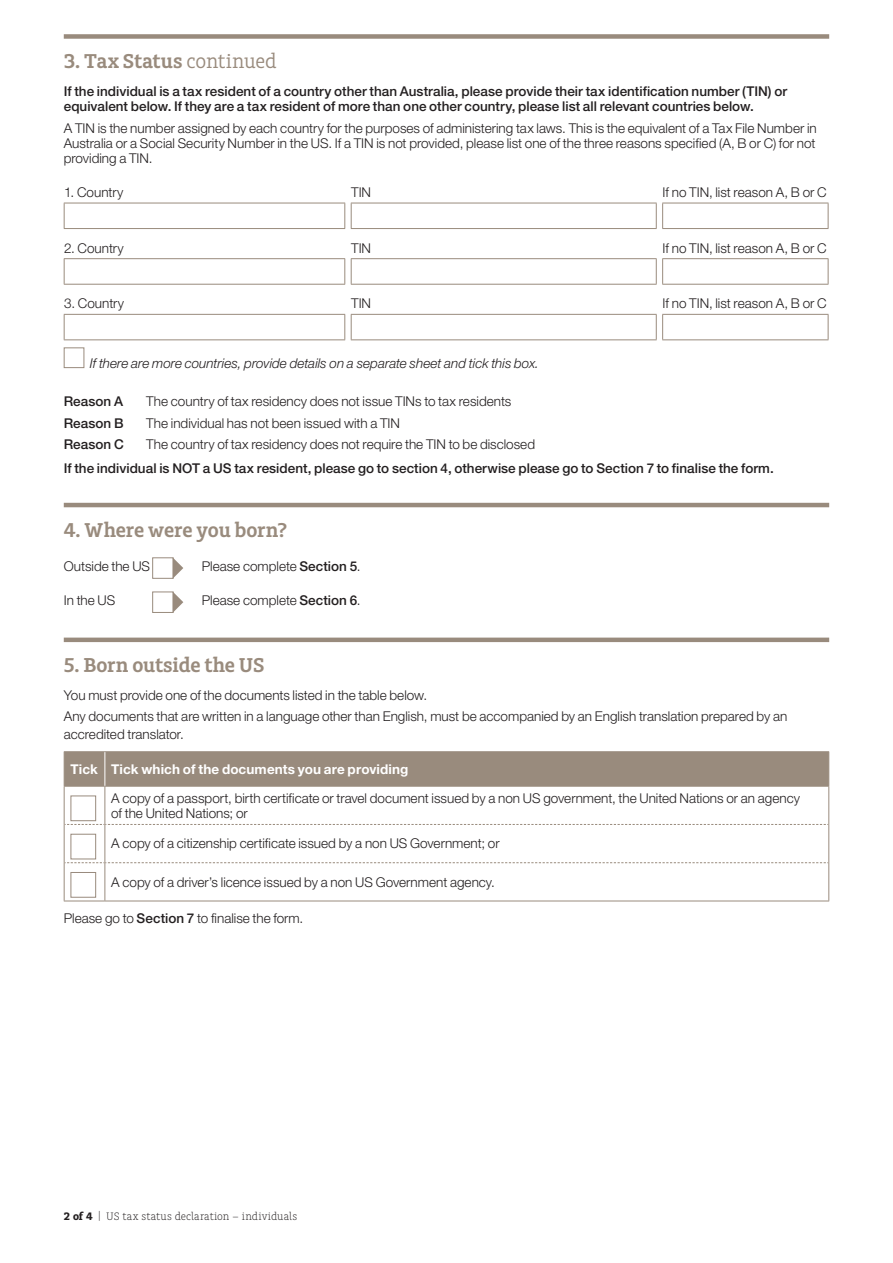
<style>
.page{position:relative;width:893px;height:1263px;background:#fff}
.page>*{position:absolute;margin:0;border:0;box-sizing:border-box;transform-origin:0 0}
.t1{font:600 21px "Charlie Std";letter-spacing:-.005em;color:#998b7d}
.t2{font:300 13.5px/15px "Helvetica Neue LT Std";color:#231f20}
.t3{font:500 13.5px/15px "Helvetica Neue LT Std";color:#231f20}
.t4{font:italic 300 13.5px "Helvetica Neue LT Std";letter-spacing:-.005em;color:#231f20}
.t5{font:700 13.5px "Helvetica Neue LT Std";letter-spacing:.01em;color:#fff}
.t6{font:300 11.25px "Charlie Std";letter-spacing:.015em;color:#231f20}
.s1{font-weight:400}
.s2{font-weight:500}
.s3{font-weight:700;font-size:11.4px}
.s4{font-size:11.4px}
</style>
<div class="page">
<div style="left:64px;top:34px;width:765px;height:5px;background:#998b7d"></div>
<hr style="left:64px;top:503px;width:765px;height:4px;background:#998b7d">
<hr style="left:64px;top:638px;width:765px;height:4px;background:#998b7d">
<hr style="left:64px;top:203px;width:281px;height:1px;background:#998b7d">
<svg style="left:64px;top:203px;width:1px;height:25px"></svg>
<svg style="left:344px;top:203px;width:1px;height:25px"></svg>
<hr style="left:64px;top:228px;width:281px;height:1px;background:#998b7d">
<hr style="left:351px;top:203px;width:306px;height:1px;background:#998b7d">
<svg style="left:351px;top:203px;width:1px;height:25px"></svg>
<hr style="left:351px;top:228px;width:306px;height:1px;background:#998b7d">
<hr style="left:662px;top:203px;width:166px;height:1px;background:#998b7d">
<svg style="left:656px;top:203px;width:7px;height:25px"></svg>
<svg style="left:828px;top:203px;width:1px;height:25px"></svg>
<hr style="left:662px;top:228px;width:166px;height:1px;background:#998b7d">
<hr style="left:64px;top:258px;width:281px;height:1px;background:#998b7d">
<svg style="left:64px;top:259px;width:1px;height:25px"></svg>
<svg style="left:344px;top:259px;width:1px;height:25px"></svg>
<hr style="left:64px;top:284px;width:281px;height:1px;background:#998b7d">
<hr style="left:351px;top:258px;width:306px;height:1px;background:#998b7d">
<svg style="left:351px;top:259px;width:1px;height:25px"></svg>
<hr style="left:351px;top:284px;width:306px;height:1px;background:#998b7d">
<hr style="left:662px;top:258px;width:166px;height:1px;background:#998b7d">
<svg style="left:656px;top:259px;width:7px;height:25px"></svg>
<svg style="left:828px;top:259px;width:1px;height:25px"></svg>
<hr style="left:662px;top:284px;width:166px;height:1px;background:#998b7d">
<hr style="left:64px;top:314px;width:281px;height:1px;background:#998b7d">
<svg style="left:64px;top:315px;width:1px;height:24px"></svg>
<svg style="left:344px;top:315px;width:1px;height:24px"></svg>
<hr style="left:64px;top:339px;width:281px;height:1px;background:#998b7d">
<hr style="left:351px;top:314px;width:306px;height:1px;background:#998b7d">
<svg style="left:351px;top:315px;width:1px;height:24px"></svg>
<hr style="left:351px;top:339px;width:306px;height:1px;background:#998b7d">
<hr style="left:662px;top:314px;width:166px;height:1px;background:#998b7d">
<svg style="left:656px;top:315px;width:7px;height:24px"></svg>
<svg style="left:828px;top:315px;width:1px;height:24px"></svg>
<hr style="left:662px;top:339px;width:166px;height:1px;background:#998b7d">
<div style="left:64px;top:347px;width:20px;height:21px;border:1px solid #998b7d"></div>
<div style="left:152px;top:557px;width:22px;height:22px;background:#fff;border:1px solid #998b7d"></div>
<svg style="left:173px;top:557px;width:10px;height:22px"></svg>
<div style="left:152px;top:591px;width:22px;height:22px;background:#fff;border:1px solid #998b7d"></div>
<svg style="left:173px;top:591px;width:10px;height:22px"></svg>
<div style="left:65px;top:752px;width:763px;height:34px;background:#998b7d"></div>
<hr style="left:64px;top:751px;width:41px;height:1px;background:#998b7d">
<hr style="left:64px;top:752px;width:1px;height:34px;background:#998b7d">
<hr style="left:64px;top:786px;width:41px;height:1px;background:#998b7d">
<hr style="left:105px;top:751px;width:724px;height:1px;background:#998b7d">
<hr style="left:105px;top:786px;width:724px;height:1px;background:#998b7d">
<hr style="left:64px;top:901px;width:41px;height:1px;background:#998b7d">
<hr style="left:105px;top:901px;width:724px;height:1px;background:#998b7d">
<hr style="left:105px;top:752px;width:1px;height:34px;background:#fff">
<hr style="left:828px;top:752px;width:1px;height:34px;background:#998b7d">
<svg style="left:65px;top:824px;width:763px;height:1px"></svg>
<svg style="left:65px;top:862px;width:763px;height:1px"></svg>
<hr style="left:105px;top:786px;width:1px;height:38px;background:#998b7d">
<hr style="left:828px;top:786px;width:1px;height:38px;background:#998b7d">
<hr style="left:64px;top:786px;width:1px;height:38px;background:#998b7d">
<hr style="left:64px;top:824px;width:1px;height:39px;background:#998b7d">
<hr style="left:64px;top:863px;width:1px;height:38px;background:#998b7d">
<hr style="left:105px;top:824px;width:1px;height:39px;background:#998b7d">
<hr style="left:828px;top:824px;width:1px;height:39px;background:#998b7d">
<hr style="left:105px;top:863px;width:1px;height:38px;background:#998b7d">
<hr style="left:828px;top:863px;width:1px;height:38px;background:#998b7d">
<div style="left:71px;top:795px;width:25px;height:26px;border:1px solid #998b7d"></div>
<div style="left:71px;top:834px;width:25px;height:25px;border:1px solid #998b7d"></div>
<div style="left:71px;top:872px;width:25px;height:26px;border:1px solid #998b7d"></div>
<h1 class="t1" style="left:64px;top:50px;width:215px">3. Tax Status <span class="s1">continued</span></h1>
<p class="t3" style="left:64px;top:84px;width:725px">If the individual is a tax resident of a country other than Australia, please provide their tax identification number (TIN) or equivalent below. If they are a tax resident of more than one other country, please list all relevant countries below.</p>
<p class="t2" style="left:64px;top:120px;width:754px;text-align:justify">A TIN is the number assigned by each country for the purposes of administering tax laws. This is the equivalent of a Tax File Number in Australia or a Social Security Number in the US. If a TIN is not provided, please list one of the three reasons specified (A, B or C) for not providing a TIN.</p>
<p class="t2" style="left:64px;top:184px;width:61px">1. Country</p>
<p class="t2" style="left:351px;top:184px;width:21px">TIN</p>
<p class="t2" style="left:663px;top:184px;width:166px">If no TIN, list reason A, B or C</p>
<p class="t2" style="left:64px;top:240px;width:61px">2. Country</p>
<p class="t2" style="left:351px;top:240px;width:21px">TIN</p>
<p class="t2" style="left:663px;top:240px;width:166px">If no TIN, list reason A, B or C</p>
<p class="t2" style="left:64px;top:296px;width:62px">3. Country</p>
<p class="t2" style="left:351px;top:296px;width:21px">TIN</p>
<p class="t2" style="left:663px;top:296px;width:166px">If no TIN, list reason A, B or C</p>
<p class="t4" style="left:90px;top:355px;width:451px">If there are more countries, provide details on a separate sheet and tick this box.</p>
<p class="t3" style="left:64px;top:394px;width:61px">Reason A</p>
<p class="t2" style="left:146px;top:394px;width:367px">The country of tax residency does not issue TINs to tax residents</p>
<p class="t3" style="left:64px;top:415px;width:61px">Reason B</p>
<p class="t2" style="left:146px;top:415px;width:255px">The individual has not been issued with a TIN</p>
<p class="t3" style="left:64px;top:437px;width:61px">Reason C</p>
<p class="t2" style="left:146px;top:437px;width:390px">The country of tax residency does not require the TIN to be disclosed</p>
<p class="t3" style="left:64px;top:460px;width:711px">If the individual is NOT a US tax resident, please go to section 4, otherwise please go to Section 7 to finalise the form.</p>
<h1 class="t1" style="left:64px;top:518px;width:225px">4. Where were you born?</h1>
<p class="t2" style="left:64px;top:559px;width:88px">Outside the US</p>
<p class="t2" style="left:202px;top:559px;width:160px">Please complete <span class="s2">Section 5</span>.</p>
<p class="t2" style="left:64px;top:593px;width:53px">In the US</p>
<p class="t2" style="left:202px;top:593px;width:160px">Please complete <span class="s2">Section 6</span>.</p>
<h1 class="t1" style="left:64px;top:653px;width:202px">5. Born outside the US</h1>
<p class="t2" style="left:64px;top:684px;width:725px;line-height:21.5px">You must provide one of the documents listed in the table below.<br>Any documents that are written in a language other than English, must be accompanied by an English translation prepared by an</p>
<p class="t2" style="left:64px;top:726px;width:122px">accredited translator.</p>
<p class="t5" style="left:71px;top:761px;width:339px">Tick Tick which of the documents you are providing</p>
<p class="t2" style="left:111px;top:790px;width:690px">A copy of a passport, birth certificate or travel document issued by a non US government, the United Nations or an agency of the United Nations; or</p>
<p class="t2" style="left:111px;top:836px;width:390px">A copy of a citizenship certificate issued by a non US Government; or</p>
<p class="t2" style="left:111px;top:874px;width:385px">A copy of a driver’s licence issued by a non US Government agency.</p>
<p class="t2" style="left:64px;top:910px;width:241px">Please go to <span class="s2">Section 7</span> to finalise the form.</p>
<p class="t6" style="left:64px;top:1210px;width:235px"><span class="s3">2 of 4</span> <span class="s4">|</span> US tax status declaration – individuals</p>
</div>
